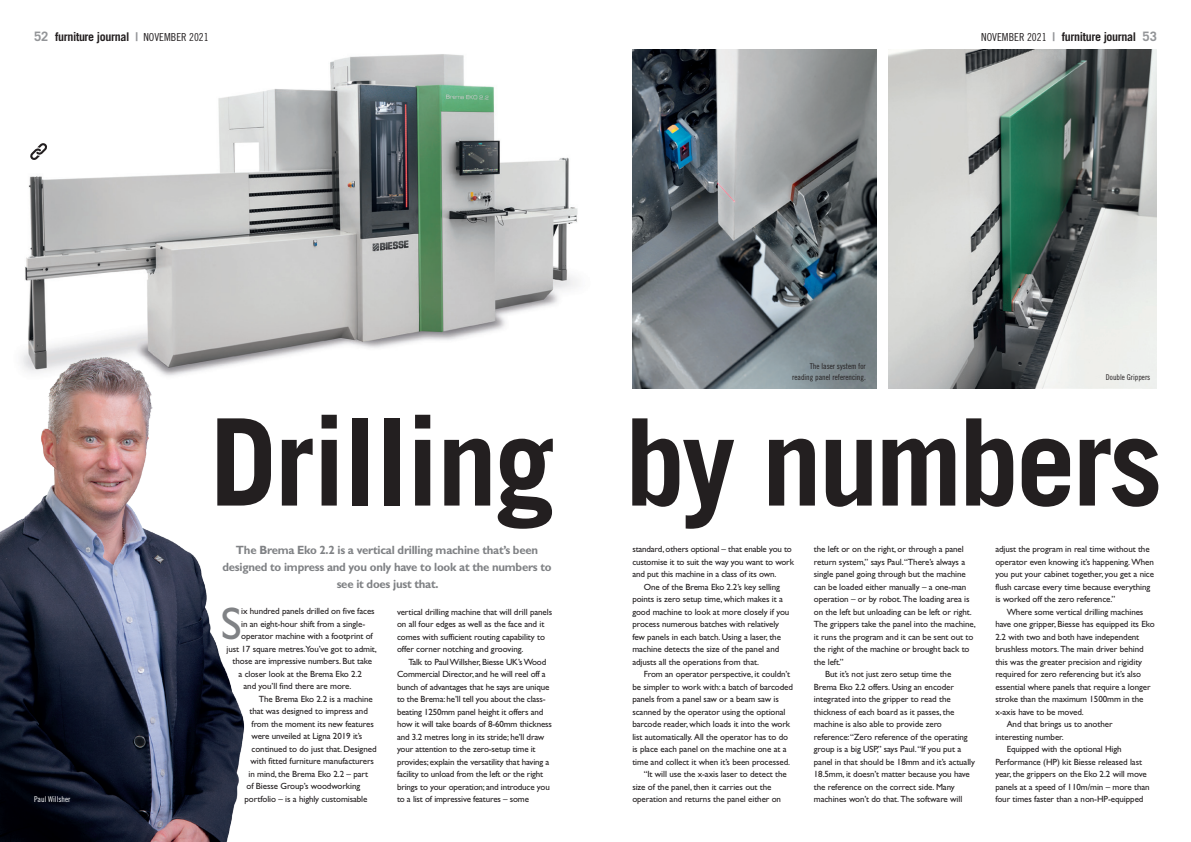
<style>
.page{position:relative;width:1191px;height:842px;background:#fff}
.page>*{position:absolute;margin:0;border:0;box-sizing:border-box;transform-origin:0 0}
.t1{font:700 120.8px "Trade Gothic LT Std";letter-spacing:-.025em;color:#231f20}
.t2{font:45.7px "Gill Sans Std";color:#808285}
.t3{font:700 12px/17px "Gill Sans Std";letter-spacing:-.02em;color:#808285;text-align:center;scale:.95 1}
.t4{font:700 12px "Trade Gothic LT Std";letter-spacing:-.03em;color:#231f20}
.t5{font:9px/12.5px "Gill Sans Std";letter-spacing:-.01em;color:#231f20}
.t6{font:8px/10.8px "Trade Gothic LT Std Cn 18";color:#231f20;text-align:right}
.t7{font:8px "Trade Gothic LT Std Cn 18";color:#fff}
.s1{font-size:13px;color:#939598}
.s2{color:#939598}
.s3{font-family:"Trade Gothic LT Std Cn 18";font-weight:400;font-size:11px}
</style>
<div class="page">
<img style="left:25px;top:54px;width:553px;height:302px">
<img style="left:0;top:341px;width:284px;height:501px">
<img style="left:632px;top:50px;width:244px;height:339px">
<img style="left:888px;top:50px;width:269px;height:339px">
<svg style="left:30px;top:143px;width:17px;height:17px"></svg>
<h3 class="t4" style="left:34px;top:29px;width:176px"><span class="s1">52</span> furniture journal <span class="s2">|</span> <span class="s3">NOVEMBER 2021</span></h3>
<h3 class="t4" style="left:981px;top:29px;width:177px"><span class="s3">NOVEMBER 2021</span> <span class="s2">|</span> furniture journal <span class="s1">53</span></h3>
<p class="t7" style="left:34px;top:794px;width:38px">Paul Willsher</p>
<p class="t6" style="left:792px;top:361px;width:75px">The laser system for reading panel referencing.</p>
<h1 class="t1" style="left:210px;top:388px;width:954px">Drilling by numbers</h1>
<p class="t6" style="left:1105px;top:372px;width:46px">Double Grippers</p>
<h3 class="t3" style="left:222px;top:542px;width:348px">The Brema Eko 2.2 is a vertical drilling machine that’s been designed to impress and you only have to look at the numbers to see it does just that.</h3>
<p class="t5" style="left:632px;top:543px;width:161px">standard, others optional – that enable you to</p>
<p class="t5" style="left:632px;top:555px;width:163px">customise it to suit the way you want to work</p>
<p class="t5" style="left:632px;top:568px;width:146px">and put this machine in a class of its own.</p>
<p class="t5" style="left:643px;top:580px;width:138px">One of the Brema Eko 2.2’s key selling</p>
<p class="t5" style="left:632px;top:593px;width:152px">points is zero setup time, which makes it a</p>
<p class="t5" style="left:632px;top:605px;width:159px">good machine to look at more closely if you</p>
<p class="t5" style="left:632px;top:618px;width:148px">process numerous batches with relatively</p>
<p class="t5" style="left:632px;top:630px;width:150px">few panels in each batch. Using a laser, the</p>
<p class="t5" style="left:632px;top:643px;width:148px">machine detects the size of the panel and</p>
<p class="t5" style="left:632px;top:655px;width:128px">adjusts all the operations from that.</p>
<p class="t5" style="left:643px;top:668px;width:148px">From an operator perspective, it couldn’t</p>
<p class="t5" style="left:632px;top:680px;width:162px">be simpler to work with: a batch of barcoded</p>
<p class="t5" style="left:632px;top:693px;width:148px">panels from a panel saw or a beam saw is</p>
<p class="t5" style="left:632px;top:705px;width:155px">scanned by the operator using the optional</p>
<p class="t5" style="left:632px;top:718px;width:159px">barcode reader, which loads it into the work</p>
<p class="t5" style="left:632px;top:730px;width:157px">list automatically. All the operator has to do</p>
<p class="t5" style="left:632px;top:743px;width:156px">is place each panel on the machine one at a</p>
<p class="t5" style="left:632px;top:755px;width:159px">time and collect it when it’s been processed.</p>
<p class="t5" style="left:643px;top:768px;width:145px">“It will use the x-axis laser to detect the</p>
<p class="t5" style="left:632px;top:780px;width:141px">size of the panel, then it carries out the</p>
<p class="t5" style="left:632px;top:793px;width:150px">operation and returns the panel either on</p>
<h2 class="t2" style="left:221px;top:597px;width:22px">S</h2>
<p class="t5" style="left:241px;top:605px;width:135px">ix hundred panels drilled on five faces</p>
<p class="t5" style="left:397px;top:605px;width:157px">vertical drilling machine that will drill panels on all four edges as well as the face and it comes with sufficient routing capability to offer corner notching and grooving.</p>
<p class="t5" style="left:397px;top:655px;width:156px;text-indent:11px">Talk to Paul Willsher, Biesse UK’s Wood Commercial Director, and he will reel off a bunch of advantages that he says are unique to the Brema: he’ll tell you about the class&shy;beating 1250mm panel height it offers and how it will take boards of 8-60mm thickness and 3.2 metres long in its stride; he’ll draw your attention to the zero-setup time it provides; explain the versatility that having a facility to unload from the left or the right brings to your operation; and introduce you to a list of impressive features – some</p>
<p class="t5" style="left:241px;top:617px;width:126px">in an eight-hour shift from a single-</p>
<p class="t5" style="left:241px;top:630px;width:133px">operator machine with a footprint of</p>
<p class="t5" style="left:226px;top:642px;width:152px">just 17 square metres.You’ve got to admit,</p>
<p class="t5" style="left:232px;top:655px;width:141px">those are impressive numbers. But take</p>
<p class="t5" style="left:238px;top:667px;width:125px">a closer look at the Brema Eko 2.2</p>
<p class="t5" style="left:243px;top:680px;width:109px">and you’ll find there are more.</p>
<p class="t5" style="left:259px;top:692px;width:115px">The Brema Eko 2.2 is a machine</p>
<p class="t5" style="left:249px;top:705px;width:120px">that was designed to impress and</p>
<p class="t5" style="left:251px;top:717px;width:124px">from the moment its new features</p>
<p class="t5" style="left:251px;top:730px;width:112px">were unveiled at Ligna 2019 it’s</p>
<p class="t5" style="left:251px;top:742px;width:127px">continued to do just that. Designed</p>
<p class="t5" style="left:250px;top:755px;width:125px">with fitted furniture manufacturers</p>
<p class="t5" style="left:248px;top:767px;width:121px">in mind, the Brema Eko 2.2 – part</p>
<p class="t5" style="left:246px;top:780px;width:115px">of Biesse Group’s woodworking</p>
<p class="t5" style="left:244px;top:792px;width:124px">portfolio – is a highly customisable</p>
<p class="t5" style="left:814px;top:543px;width:151px">the left or on the right, or through a panel</p>
<p class="t5" style="left:814px;top:555px;width:153px">return system,” says Paul.“There’s always a</p>
<p class="t5" style="left:814px;top:568px;width:153px">single panel going through but the machine</p>
<p class="t5" style="left:814px;top:581px;width:154px">can be loaded either manually – a one-man</p>
<p class="t5" style="left:814px;top:593px;width:157px">operation – or by robot. The loading area is</p>
<p class="t5" style="left:814px;top:606px;width:159px">on the left but unloading can be left or right.</p>
<p class="t5" style="left:814px;top:618px;width:164px">The grippers take the panel into the machine,</p>
<p class="t5" style="left:814px;top:631px;width:161px">it runs the program and it can be sent out to</p>
<p class="t5" style="left:814px;top:643px;width:157px">the right of the machine or brought back to</p>
<p class="t5" style="left:814px;top:656px;width:31px">the left.”</p>
<p class="t5" style="left:825px;top:668px;width:128px">But it’s not just zero setup time the</p>
<p class="t5" style="left:814px;top:681px;width:142px">Brema Eko 2.2 offers. Using an encoder</p>
<p class="t5" style="left:814px;top:693px;width:138px">integrated into the gripper to read the</p>
<p class="t5" style="left:814px;top:706px;width:142px">thickness of each board as it passes, the</p>
<p class="t5" style="left:814px;top:718px;width:130px">machine is also able to provide zero</p>
<p class="t5" style="left:814px;top:731px;width:155px">reference:“Zero reference of the operating</p>
<p class="t5" style="left:814px;top:743px;width:149px">group is a big USP,” says Paul.“If you put a</p>
<p class="t5" style="left:814px;top:756px;width:163px">panel in that should be 18mm and it’s actually</p>
<p class="t5" style="left:814px;top:768px;width:158px">18.5mm, it doesn’t matter because you have</p>
<p class="t5" style="left:814px;top:781px;width:143px">the reference on the correct side. Many</p>
<p class="t5" style="left:814px;top:793px;width:150px">machines won’t do that. The software will</p>
<p class="t5" style="left:995px;top:543px;width:160px">adjust the program in real time without the operator even knowing it’s happening. When you put your cabinet together, you get a nice flush carcase every time because everything is worked off the zero reference.”</p>
<p class="t5" style="left:1006px;top:606px;width:138px">Where some vertical drilling machines</p>
<p class="t5" style="left:995px;top:618px;width:161px">have one gripper, Biesse has equipped its Eko</p>
<p class="t5" style="left:995px;top:631px;width:145px">2.2 with two and both have independent</p>
<p class="t5" style="left:995px;top:643px;width:150px">brushless motors. The main driver behind</p>
<p class="t5" style="left:995px;top:656px;width:148px">this was the greater precision and rigidity</p>
<p class="t5" style="left:995px;top:668px;width:147px">required for zero referencing but it’s also</p>
<p class="t5" style="left:995px;top:681px;width:157px">essential where panels that require a longer</p>
<p class="t5" style="left:995px;top:693px;width:150px">stroke than the maximum 1500mm in the</p>
<p class="t5" style="left:995px;top:706px;width:90px">x-axis have to be moved.</p>
<p class="t5" style="left:1006px;top:718px;width:107px">And that brings us to another</p>
<p class="t5" style="left:995px;top:731px;width:70px">interesting number.</p>
<p class="t5" style="left:1006px;top:743px;width:117px">Equipped with the optional High</p>
<p class="t5" style="left:995px;top:756px;width:148px">Performance (HP) kit Biesse released last</p>
<p class="t5" style="left:995px;top:768px;width:153px">year, the grippers on the Eko 2.2 will move</p>
<p class="t5" style="left:995px;top:781px;width:156px">panels at a speed of 110m/min – more than</p>
<p class="t5" style="left:995px;top:793px;width:150px">four times faster than a non-HP-equipped</p>
</div>
